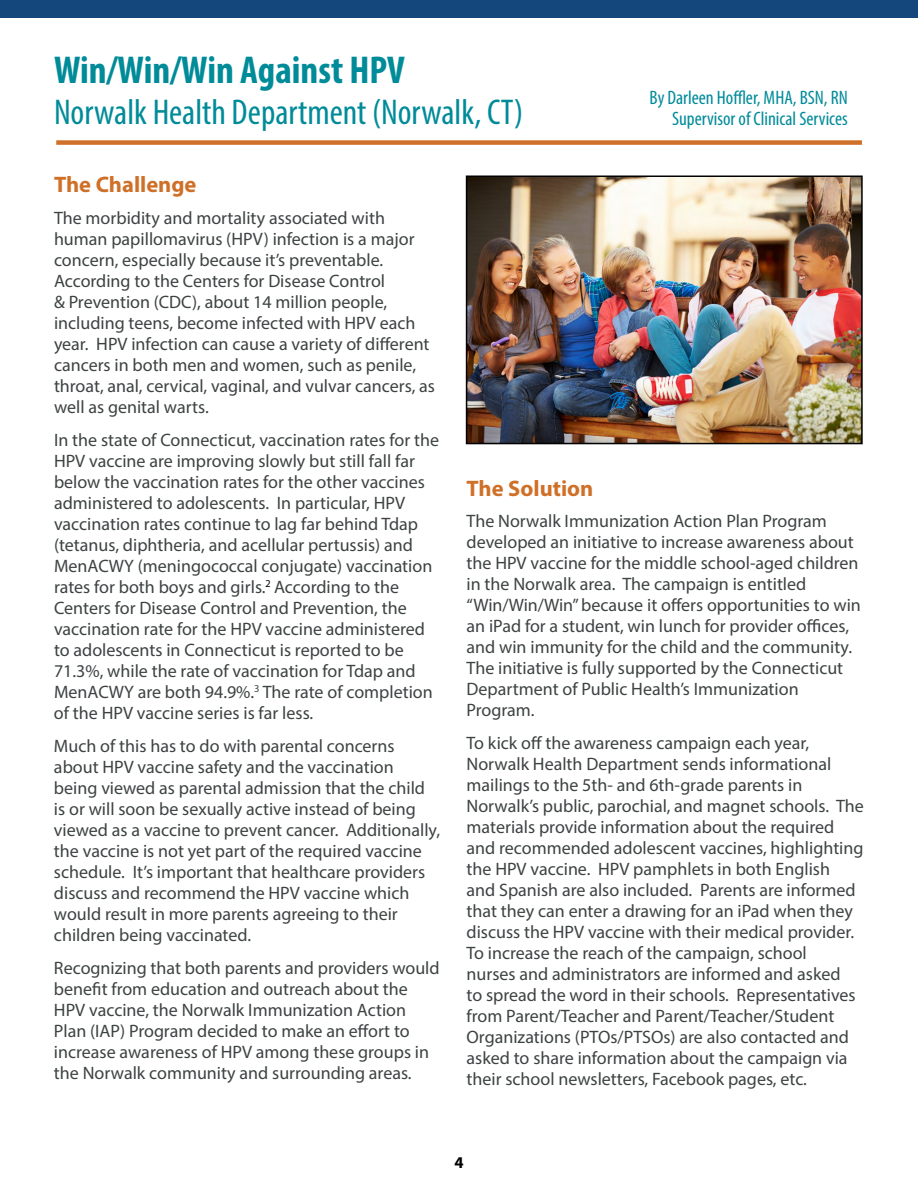
<style>
.page{position:relative;width:918px;height:1188px;background:#fff}
.page>*{position:absolute;margin:0;border:0;box-sizing:border-box;transform-origin:0 0}
.t1{font:700 condensed 39px "Myriad Pro";color:#008b99}
.t2{font:condensed 36px "Myriad Pro";color:#008b99}
.t3{font:700 22.5px "Myriad Pro";color:#cf7028}
.t4{font:condensed 19.5px/21px "Myriad Pro";color:#008b99;text-align:right}
.t5{font:18px/21px "Myriad Pro";color:#3d4242}
.t6{font:700 16.5px "Myriad Pro";color:#000}
</style>
<div class="page">
<div style="left:0;top:0;width:918px;height:18px;background:#14487d"></div>
<div style="left:56px;top:140px;width:806px;height:5px;background:#cf7028"></div>
<img style="left:469px;top:179px;width:391px;height:262px">
<div style="left:466px;top:176px;width:397px;height:268px;border:2px solid #000"></div>
<h1 class="t1" style="left:54px;top:46px;width:352px">Win/Win/Win Against HPV</h1>
<h2 class="t2" style="left:54px;top:90px;width:471px">Norwalk Health Department (Norwalk, CT)</h2>
<p class="t3" style="left:54px;top:170px;width:144px">The Challenge</p>
<p class="t4" style="left:650px;top:86px;width:200px">By Darleen Hoffler, MHA, BSN, RN<br>Supervisor of Clinical Services</p>
<p class="t5" style="left:54px;top:207px;width:383px">The morbidity and mortality associated with human papillomavirus (HPV) infection is a major concern, especially because it’s preventable.<br>According to the Centers for Disease Control<br>&amp; Prevention (CDC), about 14 million people, including teens, become infected with HPV each year. HPV infection can cause a variety of different cancers in both men and women, such as penile, throat, anal, cervical, vaginal, and vulvar cancers, as well as genital warts.</p>
<p class="t5" style="left:54px;top:429px;width:387px">In the state of Connecticut, vaccination rates for the HPV vaccine are improving slowly but still fall far below the vaccination rates for the other vaccines administered to adolescents. In particular, HPV vaccination rates continue to lag far behind Tdap (tetanus, diphtheria, and acellular pertussis) and MenACWY (meningococcal conjugate) vaccination rates for both boys and girls.<sup>2</sup> According to the Centers for Disease Control and Prevention, the vaccination rate for the HPV vaccine administered to adolescents in Connecticut is reported to be 71.3%, while the rate of vaccination for Tdap and MenACWY are both 94.9%.<sup>3</sup> The rate of completion of the HPV vaccine series is far less.</p>
<p class="t5" style="left:54px;top:735px;width:388px">Much of this has to do with parental concerns about HPV vaccine safety and the vaccination being viewed as parental admission that the child is or will soon be sexually active instead of being viewed as a vaccine to prevent cancer. Additionally, the vaccine is not yet part of the required vaccine schedule. It’s important that healthcare providers discuss and recommend the HPV vaccine which would result in more parents agreeing to their children being vaccinated.</p>
<p class="t5" style="left:54px;top:957px;width:387px">Recognizing that both parents and providers would benefit from education and outreach about the HPV vaccine, the Norwalk Immunization Action Plan (IAP) Program decided to make an effort to increase awareness of HPV among these groups in the Norwalk community and surrounding areas.</p>
<p class="t3" style="left:467px;top:474px;width:128px">The Solution</p>
<p class="t5" style="left:467px;top:510px;width:396px">The Norwalk Immunization Action Plan Program developed an initiative to increase awareness about the HPV vaccine for the middle school-aged children in the Norwalk area. The campaign is entitled “Win/Win/Win” because it offers opportunities to win an iPad for a student, win lunch for provider offices, and win immunity for the child and the community.<br>The initiative is fully supported by the Connecticut Department of Public Health’s Immunization Program.</p>
<p class="t5" style="left:467px;top:732px;width:399px">To kick off the awareness campaign each year, Norwalk Health Department sends informational mailings to the 5th- and 6th-grade parents in Norwalk’s public, parochial, and magnet schools. The materials provide information about the required and recommended adolescent vaccines, highlighting the HPV vaccine. HPV pamphlets in both English<br>and Spanish are also included. Parents are informed that they can enter a drawing for an iPad when they discuss the HPV vaccine with their medical provider.<br>To increase the reach of the campaign, school<br>nurses and administrators are informed and asked<br>to spread the word in their schools. Representatives from Parent/Teacher and Parent/Teacher/Student Organizations (PTOs/PTSOs) are also contacted and asked to share information about the campaign via their school newsletters, Facebook pages, etc.</p>
<p class="t6" style="left:454px;top:1152px;width:11px">4</p>
</div>
